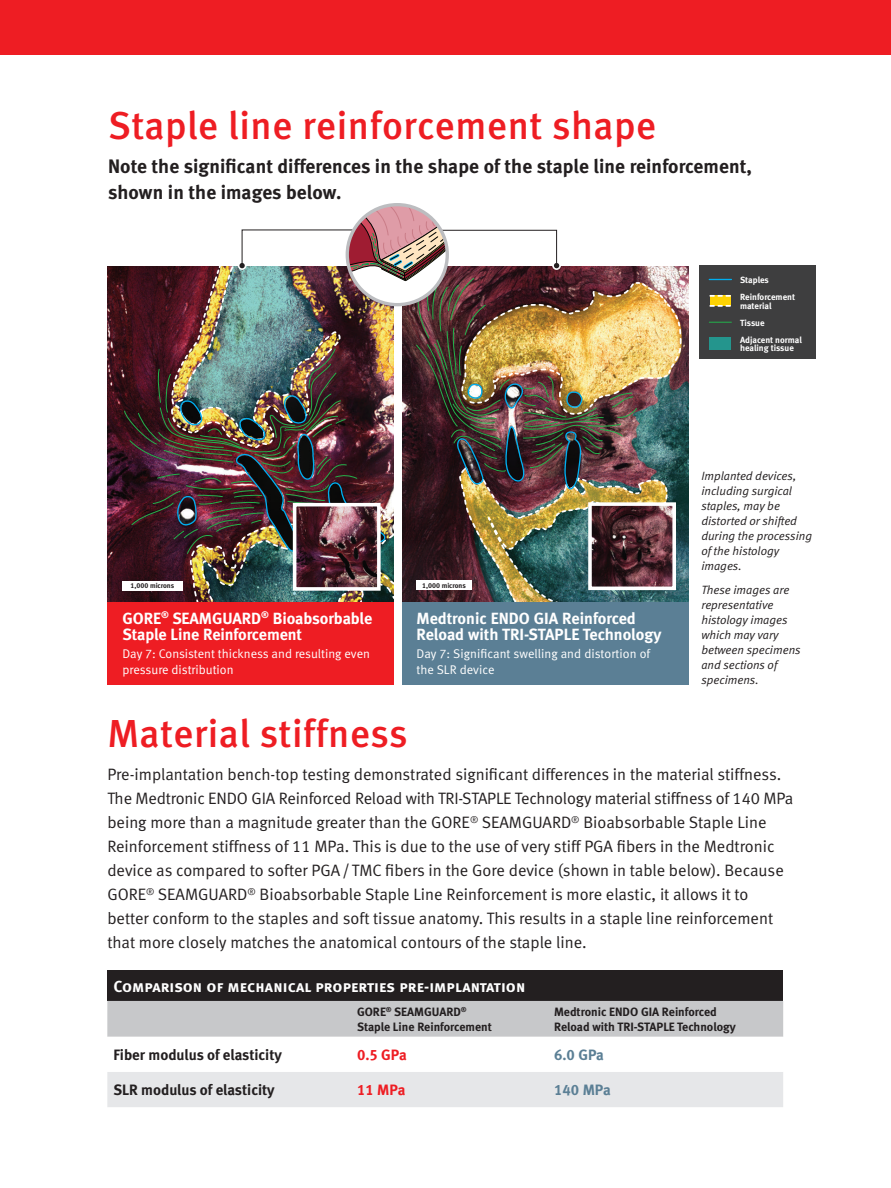
<style>
.page{position:relative;width:891px;height:1188px;background:#fff}
.page>*{position:absolute;margin:0;border:0;box-sizing:border-box;transform-origin:0 0}
._02_Heading{font:39px "Meta Medium LF";letter-spacing:.015em;color:#ee1d23}
.t1{font:19.5px/25.5px "Meta Bold LF";letter-spacing:.005em;color:#231f20}
.t2{font:16.5px/24px "Meta Normal LF";color:#231f20}
.t3{font:16.2px/16.2px "Meta Bold LF";letter-spacing:-.005em;color:#fff}
.t4{font:15.9px "Meta Bold LF Caps";letter-spacing:.005em;color:#fff}
.t5{font:15px "Meta Bold LF";color:#231f20}
.t6{font:15px "Meta Bold LF";color:#5b7f95}
.t7{font:15px "Meta Bold LF";color:#ee1d23}
.t8{font:12.6px/15.1px "Meta Normal LF";color:#fff}
.t9{font:12.15px/14.5px "Meta Bold LF";color:#231f20}
.Paragraph_Style_1{font:italic 12px/15px "Meta Normal LF";color:#231f20}
.t10{font:8.85px/17px "Meta Bold LF";color:#fff}
.t11{font:7.2px "Meta Bold LF";color:#231f20}
</style>
<div class="page">
<div style="left:107px;top:971px;width:676px;height:30px;background:#231f20"></div>
<svg style="left:107px;top:1001px;width:676px;height:106px"></svg>
<div style="left:0;top:0;width:891px;height:55px;background:#ee1d23"></div>
<img style="left:107px;top:266px;width:63px;height:336px">
<svg style="left:124px;top:348px;width:46px;height:206px;background:#3b1721"></svg>
<div style="left:122px;top:581px;width:61px;height:10px;background:#fff"></div>
<img style="left:682px;top:266px;width:7px;height:336px">
<div style="left:699px;top:266px;width:116px;height:93px;background:#3e3e3f"></div>
<div style="left:709px;top:337px;width:22px;height:12px;background:#24958d"></div>
<div style="left:710px;top:296px;width:20px;height:10px;background:#fed304"></div>
<svg style="left:709px;top:295px;width:22px;height:2px"></svg>
<svg style="left:709px;top:305px;width:22px;height:2px"></svg>
<svg style="left:709px;top:279px;width:22px;height:1px"></svg>
<svg style="left:709px;top:322px;width:22px;height:1px"></svg>
<img style="left:170px;top:205px;width:512px;height:398px">
<div style="left:346px;top:203px;width:103px;height:103px;border:3px solid #bcbdc0;border-radius:50%"></div>
<div style="left:107px;top:602px;width:286px;height:82px;background:#ee1d23"></div>
<div style="left:403px;top:602px;width:286px;height:82px;background:#5b7f95"></div>
<p class="_02_Heading" style="left:108px;top:102px;width:550px">Staple line reinforcement shape</p>
<p class="t1" style="left:108px;top:153px;width:646px">Note the significant differences in the shape of the staple line reinforcement, shown in the images below.</p>
<p class="t10" style="left:740px;top:271px;width:57px">Staples<br>Reinforcement</p>
<p class="t10" style="left:740px;top:297px;width:63px">material<br>Tissue<br>Adjacent normal</p>
<p class="t10" style="left:740px;top:340px;width:55px">healing tissue</p>
<p class="t11" style="left:130px;top:581px;width:45px">1,000 microns</p>
<p class="t11" style="left:422px;top:581px;width:45px">1,000 microns</p>
<p class="t3" style="left:122px;top:610px;width:251px">GORE<sup>®</sup> SEAMGUARD<sup>®</sup> Bioabsorbable<br>Staple Line Reinforcement</p>
<p class="t3" style="left:417px;top:610px;width:247px">Medtronic ENDO GIA Reinforced<br>Reload with TRI-STAPLE Technology</p>
<p class="t8" style="left:122px;top:646px;width:249px">Day 7: Consistent thickness and resulting even pressure distribution</p>
<p class="t8" style="left:417px;top:646px;width:235px">Day 7: Significant swelling and distortion of the SLR device</p>
<p class="Paragraph_Style_1" style="left:701px;top:468px;width:112px">Implanted devices, including surgical staples, may be distorted or shifted during the processing of the histology images.</p>
<p class="Paragraph_Style_1" style="left:701px;top:582px;width:101px">These images are representative histology images which may vary between specimens and sections of specimens.</p>
<p class="_02_Heading" style="left:107px;top:711px;width:302px">Material stiffness</p>
<p class="t2" style="left:107px;top:762px;width:688px">Pre-implantation bench-top testing demonstrated significant differences in the material stiffness.<br>The Medtronic ENDO GIA Reinforced Reload with TRI-STAPLE Technology material stiffness of 140 MPa being more than a magnitude greater than the GORE<sup>®</sup> SEAMGUARD<sup>®</sup> Bioabsorbable Staple Line Reinforcement stiffness of 11 MPa. This is due to the use of very stiff PGA fibers in the Medtronic device as compared to softer PGA/ TMC fibers in the Gore device (shown in table below). Because GORE<sup>®</sup> SEAMGUARD<sup>®</sup> Bioabsorbable Staple Line Reinforcement is more elastic, it allows it to better conform to the staples and soft tissue anatomy. This results in a staple line reinforcement that more closely matches the anatomical contours of the staple line.</p>
<p class="t4" style="left:113px;top:977px;width:414px">Comparison of mechanical properties pre-implantation</p>
<p class="t9" style="left:357px;top:1005px;width:136px">GORE<sup>®</sup> SEAMGUARD<sup>®<br></sup>Staple Line Reinforcement</p>
<p class="t9" style="left:554px;top:1005px;width:183px">Medtronic ENDO GIA Reinforced<br>Reload with TRI-STAPLE Technology</p>
<p class="t5" style="left:113px;top:1046px;width:170px">Fiber modulus of elasticity</p>
<p class="t7" style="left:357px;top:1046px;width:51px">0.5 GPa</p>
<p class="t6" style="left:554px;top:1046px;width:51px">6.0 GPa</p>
<p class="t5" style="left:113px;top:1081px;width:163px">SLR modulus of elasticity</p>
<p class="t7" style="left:357px;top:1081px;width:50px">11 MPa</p>
<p class="t6" style="left:554px;top:1081px;width:58px">140 MPa</p>
</div>
